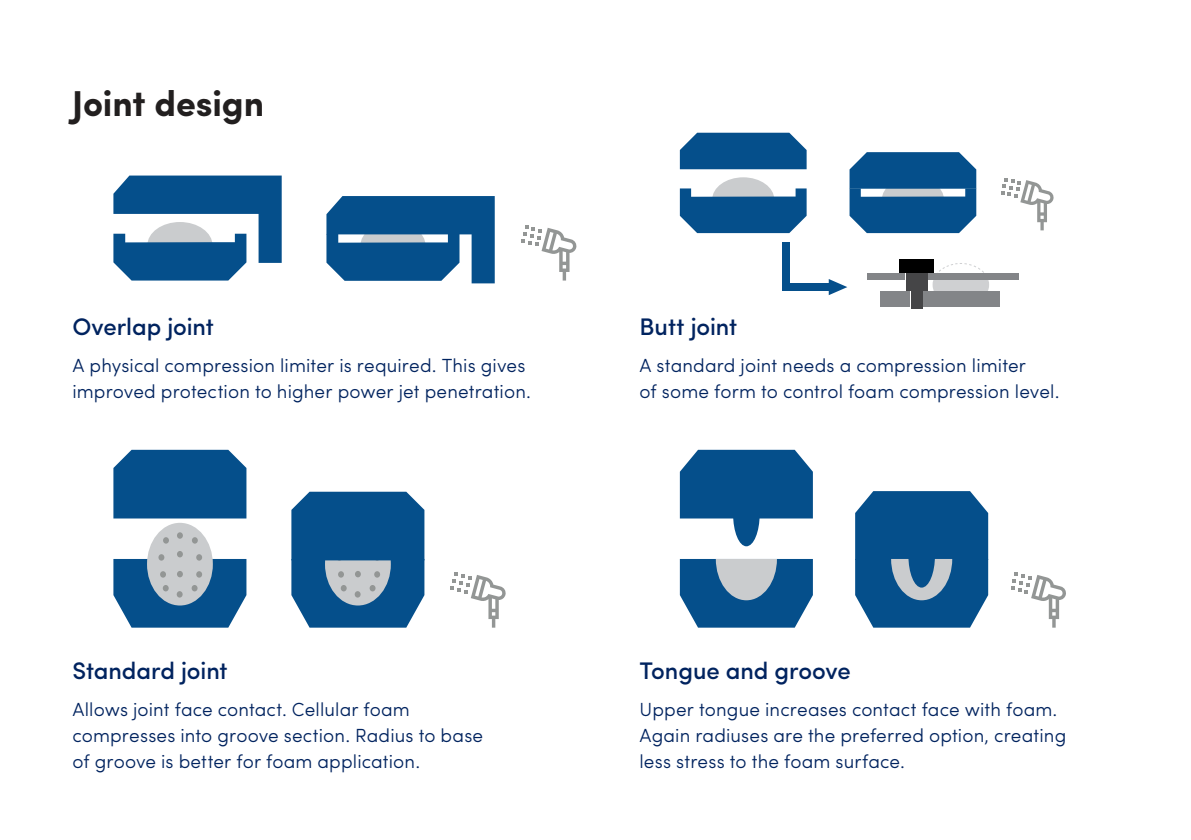
<style>
.page{position:relative;width:1191px;height:840px;background:#fff}
.page>*{position:absolute;margin:0;border:0;box-sizing:border-box;transform-origin:0 0}
.t1{font:700 36px "Sofia Pro";letter-spacing:-.005em;color:#221f1f}
.t2{font:500 24px "Sofia Pro";letter-spacing:-.005em;color:#00235f}
.t3{font:300 19px/26px "Sofia Pro";letter-spacing:.005em;color:#00235f}
</style>
<div class="page">
<svg style="left:113px;top:175px;width:169px;height:105px"></svg>
<svg style="left:326px;top:196px;width:169px;height:87px;background:#2a689b"></svg>
<svg style="left:521px;top:225px;width:56px;height:55px"></svg>
<div style="left:113px;top:449px;width:133px;height:69px;background:#054f8b"></div>
<div style="left:147px;top:522px;width:66px;height:83px;background:#caccce;border-radius:50%"></div>
<svg style="left:163px;top:537px;width:6px;height:6px"></svg>
<svg style="left:177px;top:550px;width:6px;height:7px"></svg>
<svg style="left:192px;top:537px;width:6px;height:6px"></svg>
<svg style="left:177px;top:532px;width:6px;height:6px"></svg>
<svg style="left:113px;top:554px;width:133px;height:73px"></svg>
<svg style="left:177px;top:590px;width:6px;height:7px"></svg>
<svg style="left:291px;top:491px;width:133px;height:136px;background:#2c6899"></svg>
<svg style="left:451px;top:572px;width:55px;height:55px"></svg>
<svg style="left:680px;top:559px;width:133px;height:68px;background:#3f75a0"></svg>
<svg style="left:680px;top:449px;width:133px;height:69px;background:#145992"></svg>
<div style="left:733px;top:481px;width:26px;height:65px;background:#054f8b;border-radius:50%"></div>
<svg style="left:855px;top:491px;width:133px;height:136px;background:#246397"></svg>
<div style="left:908px;top:522px;width:27px;height:65px;background:#054f8b;border-radius:50%"></div>
<svg style="left:1011px;top:572px;width:55px;height:55px"></svg>
<div style="left:680px;top:133px;width:126px;height:36px;background:#054f8b"></div>
<svg style="left:680px;top:177px;width:126px;height:56px"></svg>
<svg style="left:849px;top:152px;width:127px;height:81px;background:#266699"></svg>
<svg style="left:1001px;top:178px;width:53px;height:52px"></svg>
<svg style="left:932px;top:263px;width:57px;height:28px"></svg>
<div style="left:867px;top:273px;width:38px;height:6px;background:#838588"></div>
<div style="left:928px;top:273px;width:90px;height:6px;background:#838588"></div>
<div style="left:923px;top:291px;width:77px;height:16px;background:#838588"></div>
<div style="left:880px;top:291px;width:29px;height:16px;background:#838588"></div>
<div style="left:910px;top:290px;width:12px;height:18px;background:#454547"></div>
<div style="left:906px;top:272px;width:21px;height:18px;background:#454547"></div>
<div style="left:899px;top:258px;width:34px;height:14px;background:#000"></div>
<div style="left:782px;top:243px;width:8px;height:48px;background:#054f8b"></div>
<div style="left:782px;top:283px;width:47px;height:8px;background:#054f8b"></div>
<svg style="left:828px;top:279px;width:19px;height:16px"></svg>
<h1 class="t1" style="left:72px;top:90px;width:194px">Joint design</h1>
<p class="t2" style="left:72px;top:317px;width:143px">Overlap joint</p>
<p class="t3" style="left:72px;top:354px;width:460px">A physical compression limiter is required. This gives improved protection to higher power jet penetration.</p>
<p class="t2" style="left:72px;top:661px;width:157px">Standard joint</p>
<p class="t3" style="left:72px;top:698px;width:412px">Allows joint face contact. Cellular foam compresses into groove section. Radius to base of groove is better for foam application.</p>
<p class="t2" style="left:639px;top:317px;width:99px">Butt joint</p>
<p class="t3" style="left:639px;top:354px;width:421px">A standard joint needs a compression limiter<br>of some form to control foam compression level.</p>
<p class="t2" style="left:639px;top:661px;width:213px">Tongue and groove</p>
<p class="t3" style="left:639px;top:698px;width:428px">Upper tongue increases contact face with foam.<br>Again radiuses are the preferred option, creating less stress to the foam surface.</p>
</div>
